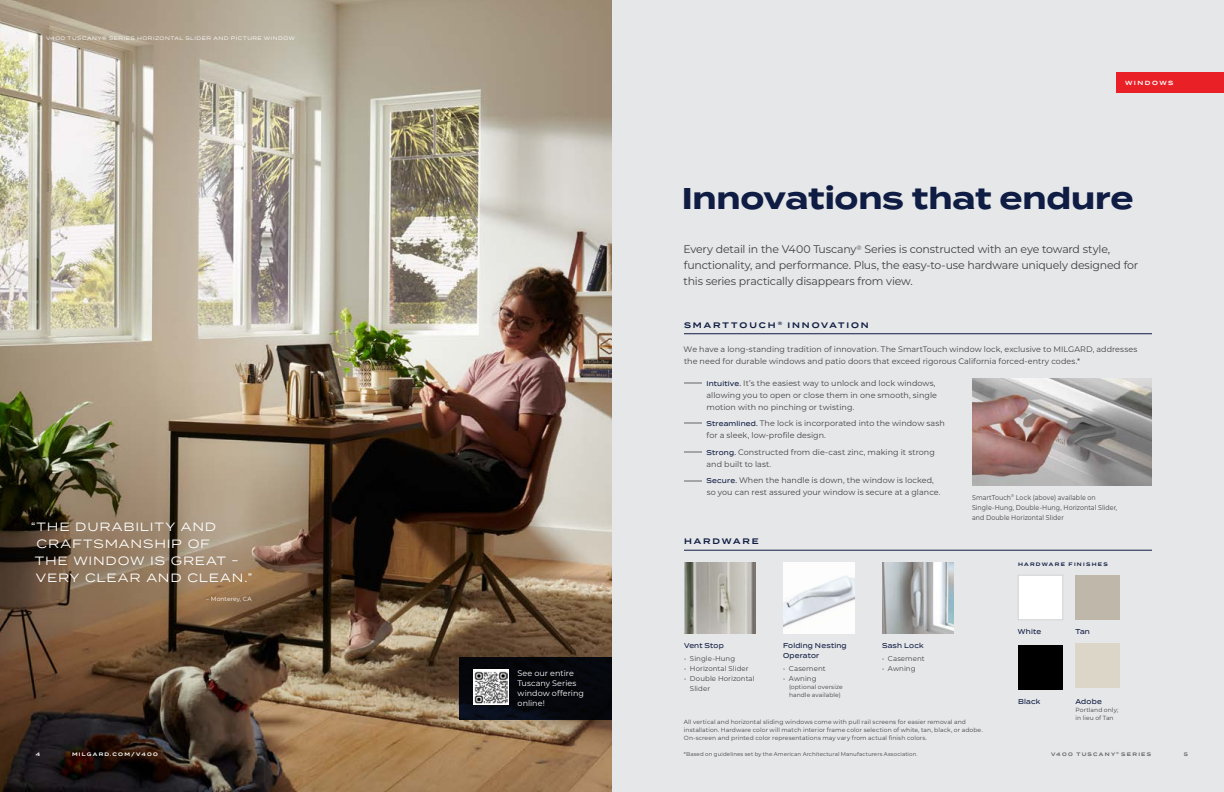
<style>
.page{position:relative;width:1224px;height:792px;background:#fff}
.page>*{position:absolute;margin:0;border:0;box-sizing:border-box;transform-origin:0 0}
.t1{font:700 30px "Termina";letter-spacing:-.005em;color:#0f1c43}
.t2{font:12px/17px "Termina";letter-spacing:.07em;color:#fff}
.t3{font:11px/16px "Montserrat";letter-spacing:-.02em;color:#414042}
.t4{font:8px/12px "Montserrat";letter-spacing:.005em;color:#414042}
.t5{font:8px/10px "Montserrat";letter-spacing:.005em;color:#fff}
.t6{font:600 8px "Termina";letter-spacing:.24em;color:#0f1c43}
.t7{font:7px/10px "Montserrat";letter-spacing:.01em;color:#414042;scale:.9 1}
.t8{font:7px/10px "Montserrat";letter-spacing:.01em;color:#414042}
.t9{font:500 7px/10px "Termina";letter-spacing:.03em;color:#0f1c43;scale:.9 1}
.t10{font:6px/8px "Montserrat";letter-spacing:.015em;color:#414042}
.t11{font:6px "Montserrat";letter-spacing:.015em;color:#fff}
.t12{font:600 6px "Termina";letter-spacing:.245em;color:#fff}
.t13{font:5.5px "Montserrat";letter-spacing:.015em;color:#414042}
.t14{font:5px "Termina";letter-spacing:.1em;color:#fff}
.t15{font:600 5px "Termina";letter-spacing:.255em;color:#63656a}
.t16{font:600 5px "Termina";letter-spacing:.245em;color:#fff}
.t17{font:600 5px "Termina";letter-spacing:.25em;color:#0f1c43}
.s1{font-family:"Termina";font-weight:500;font-size:7px;color:#0f1c43}
</style>
<div class="page">
<div style="left:603px;top:0;width:621px;height:792px;background:#e6e7e8"></div>
<img style="left:0;top:0;width:612px;height:792px">
<div style="left:1116px;top:72px;width:108px;height:21px;background:#ea2027"></div>
<svg style="left:459px;top:657px;width:153px;height:63px;background:#06080e"></svg>
<svg style="left:473px;top:670px;width:36px;height:36px"></svg>
<img style="left:475px;top:671px;width:32px;height:33px">
<hr style="left:684px;top:334px;width:468px;height:1px;background:#0f1c43">
<img style="left:972px;top:378px;width:180px;height:108px">
<img style="left:783px;top:562px;width:72px;height:72px">
<img style="left:882px;top:562px;width:72px;height:72px">
<img style="left:684px;top:562px;width:72px;height:72px">
<hr style="left:684px;top:550px;width:468px;height:1px;background:#0f1c43">
<svg style="left:684px;top:383px;width:18px;height:1px"></svg>
<svg style="left:684px;top:423px;width:18px;height:1px"></svg>
<svg style="left:684px;top:452px;width:18px;height:1px"></svg>
<svg style="left:684px;top:481px;width:18px;height:1px"></svg>
<div style="left:1018px;top:575px;width:45px;height:45px;background:#fff;border:1px solid #d1d3d4"></div>
<div style="left:1076px;top:575px;width:44px;height:45px;background:#bfb7aa"></div>
<div style="left:1018px;top:645px;width:45px;height:45px;background:#000"></div>
<div style="left:1076px;top:643px;width:44px;height:45px;background:#dcd6c8"></div>
<p class="t14" style="left:46px;top:34px;width:250px">V400 TUSCANY® SERIES HORIZONTAL SLIDER AND PICTURE WINDOW</p>
<h2 class="t2" style="left:35px;top:518px;width:219px;text-indent:-4px">“THE DURABILITY AND<br>CRAFTSMANSHIP OF<br>THE WINDOW IS GREAT -<br>VERY CLEAR AND CLEAN.”</h2>
<p class="t11" style="left:206px;top:595px;width:47px">– Monterey, CA</p>
<p class="t12" style="left:1125px;top:78px;width:50px">WINDOWS</p>
<h1 class="t1" style="left:682px;top:176px;width:453px">Innovations that endure</h1>
<h3 class="t3" style="left:684px;top:241px;width:456px">Every detail in the V400 Tuscany<sup>®</sup> Series is constructed with an eye toward style, functionality, and performance. Plus, the easy-to-use hardware uniquely designed for this series practically disappears from view.</h3>
<p class="t6" style="left:684px;top:319px;width:186px">SMARTTOUCH <sup>®</sup> INNOVATION</p>
<p class="t4" style="left:684px;top:343px;width:455px">We have a long-standing tradition of innovation. The SmartTouch window lock, exclusive to MILGARD, addresses the need for durable windows and patio doors that exceed rigorous California forced-entry codes.*</p>
<p class="t4" style="left:707px;top:377px;width:232px"><span class="s1">Intuitive.</span> It’s the easiest way to unlock and lock windows, allowing you to open or close them in one smooth, single motion with no pinching or twisting.</p>
<p class="t4" style="left:707px;top:417px;width:240px"><span class="s1">Streamlined.</span> The lock is incorporated into the window sash for a sleek, low-profile design.</p>
<p class="t4" style="left:707px;top:446px;width:230px"><span class="s1">Strong.</span> Constructed from die-cast zinc, making it strong and built to last.</p>
<p class="t4" style="left:707px;top:474px;width:235px"><span class="s1">Secure.</span> When the handle is down, the window is locked, so you can rest assured your window is secure at a glance.</p>
<p class="t6" style="left:684px;top:535px;width:76px">HARDWARE</p>
<p class="t7" style="left:972px;top:492px;width:163px">SmartTouch<sup>®</sup> Lock (above) available on<br>Single-Hung, Double-Hung, Horizontal Slider, and Double Horizontal Slider</p>
<p class="t17" style="left:1018px;top:560px;width:91px">HARDWARE FINISHES</p>
<p class="t9" style="left:1018px;top:627px;width:27px">White</p>
<p class="t9" style="left:1076px;top:627px;width:18px">Tan</p>
<p class="t9" style="left:783px;top:641px;width:72px">Folding Nesting<br>Operator</p>
<p class="t8" style="left:783px;top:664px;width:44px">• Casement</p>
<p class="t8" style="left:783px;top:674px;width:35px">• Awning</p>
<p class="t10" style="left:789px;top:683px;width:55px">(optional oversize handle available)</p>
<p class="t9" style="left:882px;top:641px;width:48px">Sash Lock</p>
<p class="t8" style="left:882px;top:654px;width:44px">• Casement</p>
<p class="t8" style="left:882px;top:664px;width:35px">• Awning</p>
<p class="t9" style="left:684px;top:641px;width:46px">Vent Stop</p>
<p class="t8" style="left:684px;top:654px;width:53px">• Single-Hung</p>
<p class="t8" style="left:684px;top:664px;width:66px">• Horizontal Slider</p>
<p class="t8" style="left:690px;top:674px;width:66px;text-indent:-6px">• Double Horizontal<br>Slider</p>
<p class="t5" style="left:518px;top:667px;width:68px">See our entire<br>Tuscany Series window offering online!</p>
<p class="t9" style="left:1018px;top:697px;width:26px">Black</p>
<p class="t9" style="left:1076px;top:697px;width:31px">Adobe</p>
<p class="t10" style="left:1076px;top:706px;width:45px">Portland only; in lieu of Tan</p>
<p class="t10" style="left:684px;top:718px;width:300px">All vertical and horizontal sliding windows come with pull rail screens for easier removal and installation. Hardware color will match interior frame color selection of white, tan, black, or adobe.<br>On-screen and printed color representations may vary from actual finish colors.</p>
<p class="t13" style="left:684px;top:750px;width:235px">*Based on guidelines set by the American Architectural Manufacturers Association.</p>
<p class="t16" style="left:72px;top:751px;width:87px">MILGARD.COM/V400</p>
<p class="t16" style="left:36px;top:751px;width:6px">4</p>
<p class="t15" style="left:1051px;top:751px;width:102px">V400 TUSCANY<sup>®</sup> SERIES</p>
<p class="t15" style="left:1184px;top:751px;width:6px">5</p>
</div>
